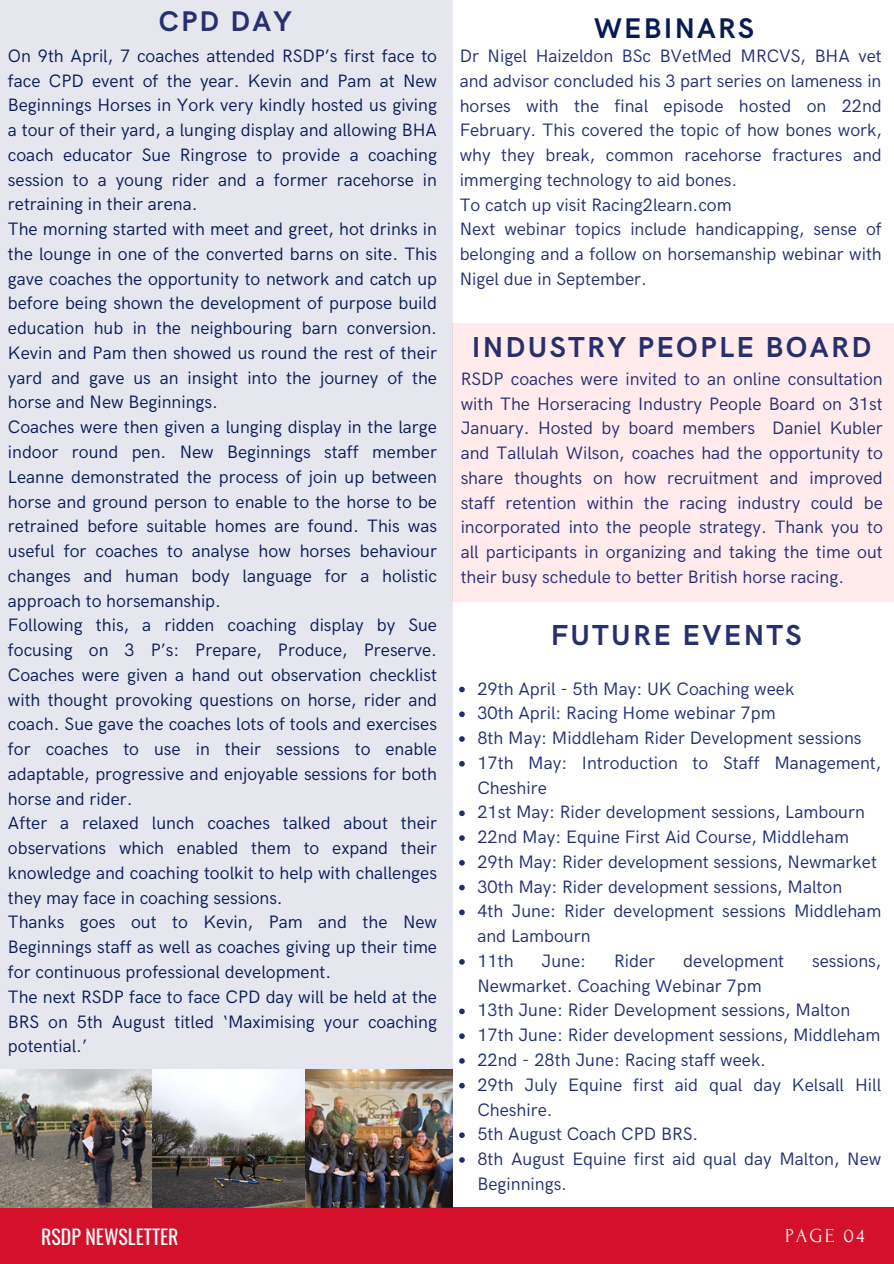
<style>
.page{position:relative;width:894px;height:1264px;background:#fff}
.page>*{position:absolute;margin:0;border:0;box-sizing:border-box;transform-origin:0 0}
.t1{font:700 28.95px "HK Grotesk";letter-spacing:.08em;color:#27306d}
.t2{font:700 28.5px "HK Grotesk";letter-spacing:.08em;color:#081b54}
.t3{font:700 28.5px "HK Grotesk";letter-spacing:.08em;color:#27306d}
.t4{font:19.8px "Oswald";color:#fff}
.t5{font:19.8px "Forum";letter-spacing:.1em;color:#fafafa}
.t6{font:18px/24.8px "HK Grotesk";color:#081b54;text-align:justify}
.t7{font:18px/24.8px "HK Grotesk";color:#222d71}
</style>
<div class="page">
<div style="left:452px;top:323px;width:441px;height:278px;background:#ffebeb"></div>
<div style="left:0;top:0;width:453px;height:1107px;background:#e5e6ee"></div>
<div style="left:0;top:1207px;width:893px;height:56px;background:#d5102a"></div>
<img style="left:0;top:1069px;width:452px;height:138px">
<svg style="left:459px;top:686px;width:5px;height:6px"></svg>
<svg style="left:459px;top:711px;width:5px;height:6px"></svg>
<svg style="left:459px;top:736px;width:5px;height:5px"></svg>
<svg style="left:459px;top:761px;width:5px;height:5px"></svg>
<svg style="left:459px;top:810px;width:5px;height:6px"></svg>
<svg style="left:459px;top:835px;width:5px;height:5px"></svg>
<svg style="left:459px;top:860px;width:5px;height:5px"></svg>
<svg style="left:459px;top:884px;width:5px;height:6px"></svg>
<svg style="left:459px;top:909px;width:5px;height:6px"></svg>
<svg style="left:459px;top:959px;width:5px;height:5px"></svg>
<svg style="left:459px;top:1008px;width:5px;height:6px"></svg>
<svg style="left:459px;top:1033px;width:5px;height:5px"></svg>
<svg style="left:459px;top:1058px;width:5px;height:5px"></svg>
<svg style="left:459px;top:1082px;width:5px;height:6px"></svg>
<svg style="left:459px;top:1132px;width:5px;height:5px"></svg>
<svg style="left:459px;top:1157px;width:5px;height:5px"></svg>
<p class="t3" style="left:159px;top:5px;width:134px">CPD DAY</p>
<p class="t6" style="left:8px;top:44px;width:430px">On 9th April, 7 coaches attended RSDP’s first face to face CPD event of the year. Kevin and Pam at New Beginnings Horses in York very kindly hosted us giving a tour of their yard, a lunging display and allowing BHA coach educator Sue Ringrose to provide a coaching session to a young rider and a former racehorse in retraining in their arena.</p>
<p class="t6" style="left:8px;top:217px;width:430px">The morning started with meet and greet, hot drinks in the lounge in one of the converted barns on site. This gave coaches the opportunity to network and catch up before being shown the development of purpose build education hub in the neighbouring barn conversion.<br>Kevin and Pam then showed us round the rest of their yard and gave us an insight into the journey of the horse and New Beginnings.</p>
<p class="t6" style="left:8px;top:415px;width:430px">Coaches were then given a lunging display in the large indoor round pen. New Beginnings staff member Leanne demonstrated the process of join up between horse and ground person to enable to the horse to be retrained before suitable homes are found. This was useful for coaches to analyse how horses behaviour changes and human body language for a holistic approach to horsemanship.</p>
<p class="t6" style="left:8px;top:613px;width:430px">Following this, a ridden coaching display by Sue focusing on 3 P’s: Prepare, Produce, Preserve.<br>Coaches were given a hand out observation checklist with thought provoking questions on horse, rider and coach. Sue gave the coaches lots of tools and exercises for coaches to use in their sessions to enable adaptable, progressive and enjoyable sessions for both horse and rider.</p>
<p class="t6" style="left:8px;top:811px;width:430px">After a relaxed lunch coaches talked about their observations which enabled them to expand their knowledge and coaching toolkit to help with challenges they may face in coaching sessions.</p>
<h1 class="t6" style="left:8px;top:910px;width:430px">Thanks goes out to Kevin, Pam and the New Beginnings staff as well as coaches giving up their time for continuous professional development.</h1>
<p class="t6" style="left:8px;top:984px;width:430px">The next RSDP face to face CPD day will be held at the BRS on 5th August titled ‘Maximising your coaching potential.’</p>
<h1 class="t2" style="left:594px;top:13px;width:161px">WEBINARS</h1>
<p class="t7" style="left:459px;top:44px;width:423px;text-align:justify">Dr Nigel Haizeldon BSc BVetMed MRCVS, BHA vet and advisor concluded his 3 part series on lameness in horses with the final episode hosted on 22nd February. This covered the topic of how bones work, why they break, common racehorse fractures and immerging technology to aid bones.</p>
<p class="t7" style="left:459px;top:193px;width:273px">To catch up visit Racing2learn.com</p>
<p class="t7" style="left:459px;top:217px;width:423px;text-align:justify">Next webinar topics include handicapping, sense of belonging and a follow on horsemanship webinar with Nigel due in September.</p>
<p class="t1" style="left:471px;top:331px;width:401px">INDUSTRY PEOPLE BOARD</p>
<p class="t7" style="left:460px;top:367px;width:423px;text-align:justify">RSDP coaches were invited to an online consultation with The Horseracing Industry People Board on 31st January. Hosted by board members Daniel Kubler and Tallulah Wilson, coaches had the opportunity to share thoughts on how recruitment and improved staff retention within the racing industry could be incorporated into the people strategy. Thank you to all participants in organizing and taking the time out their busy schedule to better British horse racing.</p>
<p class="t1" style="left:550px;top:619px;width:252px">FUTURE EVENTS</p>
<p class="t7" style="left:477px;top:676px;width:318px">29th April - 5th May: UK Coaching week</p>
<p class="t7" style="left:477px;top:701px;width:300px">30th April: Racing Home webinar 7pm</p>
<p class="t7" style="left:477px;top:726px;width:385px">8th May: Middleham Rider Development sessions</p>
<p class="t7" style="left:477px;top:751px;width:405px">17th May: Introduction to Staff Management,<br>Cheshire</p>
<p class="t7" style="left:477px;top:800px;width:389px">21st May: Rider development sessions, Lambourn</p>
<p class="t7" style="left:477px;top:825px;width:373px">22nd May: Equine First Aid Course, Middleham</p>
<p class="t7" style="left:477px;top:850px;width:401px">29th May: Rider development sessions, Newmarket</p>
<p class="t7" style="left:477px;top:874px;width:366px">30th May: Rider development sessions, Malton</p>
<p class="t7" style="left:477px;top:899px;width:405px">4th June: Rider development sessions Middleham and Lambourn</p>
<p class="t7" style="left:477px;top:949px;width:38px">11th</p>
<p class="t7" style="left:541px;top:949px;width:46px">June:</p>
<p class="t7" style="left:614px;top:949px;width:43px">Rider</p>
<p class="t7" style="left:683px;top:949px;width:102px">development</p>
<p class="t7" style="left:811px;top:949px;width:71px">sessions,</p>
<p class="t7" style="left:477px;top:973px;width:285px">Newmarket. Coaching Webinar 7pm</p>
<p class="t7" style="left:477px;top:998px;width:374px">13th June: Rider Development sessions, Malton</p>
<p class="t7" style="left:477px;top:1023px;width:404px">17th June: Rider development sessions, Middleham</p>
<p class="t7" style="left:477px;top:1048px;width:290px">22nd - 28th June: Racing staff week.</p>
<p class="t7" style="left:477px;top:1072px;width:405px">29th July Equine first aid qual day Kelsall Hill<br>Cheshire.</p>
<p class="t7" style="left:477px;top:1122px;width:222px">5th August Coach CPD BRS.</p>
<h2 class="t7" style="left:477px;top:1147px;width:405px">8th August Equine first aid qual day Malton, New<br>Beginnings.</h2>
<p class="t4" style="left:41px;top:1221px;width:139px">RSDP NEWSLETTER</p>
<p class="t5" style="left:784px;top:1224px;width:81px">PAGE 04</p>
</div>
